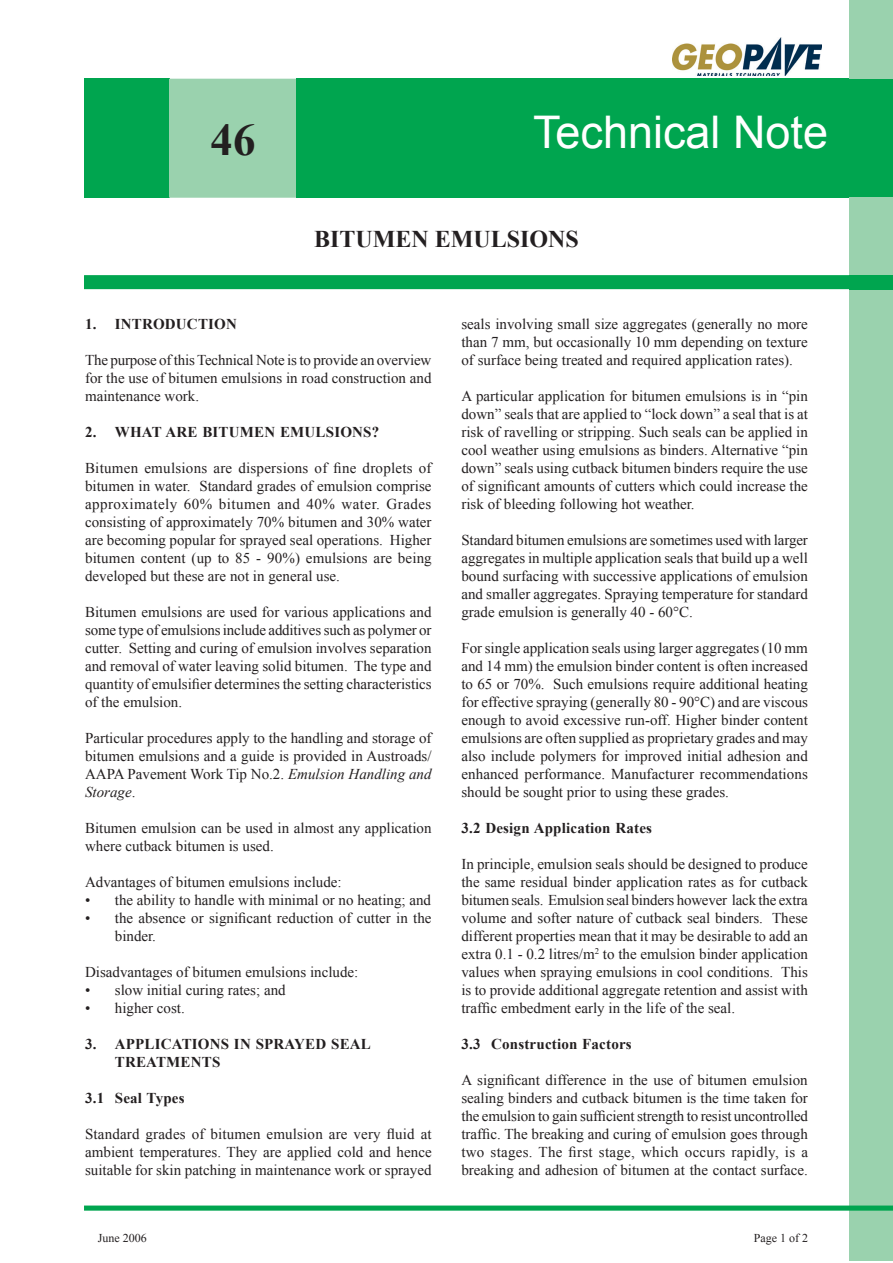
<style>
.page{position:relative;width:893px;height:1263px;background:#fff}
.page>*{position:absolute;margin:0;border:0;box-sizing:border-box;transform-origin:0 0}
.t1{font:45px "Arial";color:#fff}
.t2{font:700 45px "Times New Roman";color:#231f20}
.t3{font:700 24px "Times New Roman";color:#231f20}
.t4{font:15px/18px "Times New Roman";color:#231f20;text-align:justify}
.t5{font:700 15px/18px "Times New Roman";letter-spacing:.01em;color:#231f20}
.t6{font:12px "Times New Roman";color:#231f20}
.s1{font-style:italic}
</style>
<div class="page">
<div style="left:84px;top:79px;width:85px;height:119px;background:#00a54f"></div>
<div style="left:170px;top:79px;width:126px;height:118px;background:#9ad2ae"></div>
<div style="left:169px;top:79px;width:128px;height:119px;border:2px solid #9ad2ae"></div>
<div style="left:297px;top:79px;width:596px;height:119px;background:#00a54f"></div>
<svg style="left:84px;top:275px;width:765px;height:14px;background:#02a550"></svg>
<div style="left:849px;top:198px;width:44px;height:1063px;background:#9ad2ae"></div>
<svg style="left:84px;top:1205px;width:809px;height:5px;background:#1bae61"></svg>
<div style="left:849px;top:0;width:44px;height:79px;background:#9ad2ae"></div>
<div style="left:849px;top:275px;width:44px;height:14px;background:#00a54f"></div>
<img style="left:673px;top:38px;width:148px;height:38px">
<h1 class="t2" style="left:211px;top:108px;width:46px">46</h1>
<h1 class="t1" style="left:533px;top:102px;width:297px">Technical Note</h1>
<h2 class="t3" style="left:314px;top:222px;width:266px">BITUMEN EMULSIONS</h2>
<p class="t5" style="left:85px;top:315px;width:153px">1. INTRODUCTION</p>
<p class="t4" style="left:85px;top:351px;width:348px">The purpose of this Technical Note is to provide an overview for the use of bitumen emulsions in road construction and maintenance work.</p>
<p class="t5" style="left:85px;top:423px;width:296px">2. WHAT ARE BITUMEN EMULSIONS?</p>
<p class="t4" style="left:85px;top:459px;width:348px">Bitumen emulsions are dispersions of fine droplets of bitumen in water. Standard grades of emulsion comprise approximately 60% bitumen and 40% water. Grades consisting of approximately 70% bitumen and 30% water are becoming popular for sprayed seal operations. Higher bitumen content (up to 85 - 90%) emulsions are being developed but these are not in general use.</p>
<p class="t4" style="left:85px;top:603px;width:348px">Bitumen emulsions are used for various applications and some type of emulsions include additives such as polymer or cutter. Setting and curing of emulsion involves separation and removal of water leaving solid bitumen. The type and quantity of emulsifier determines the setting characteristics of the emulsion.</p>
<p class="t4" style="left:85px;top:729px;width:348px">Particular procedures apply to the handling and storage of bitumen emulsions and a guide is provided in Austroads/ AAPA Pavement Work Tip No.2. <span class="s1">Emulsion Handling and Storage</span>.</p>
<p class="t4" style="left:85px;top:819px;width:348px">Bitumen emulsion can be used in almost any application where cutback bitumen is used.</p>
<p class="t4" style="left:85px;top:873px;width:258px">Advantages of bitumen emulsions include:</p>
<p class="t4" style="left:85px;top:891px;width:348px">• the ability to handle with minimal or no heating; and</p>
<p class="t4" style="left:115px;top:909px;width:318px;text-indent:-30px">• the absence or significant reduction of cutter in the binder.</p>
<p class="t4" style="left:85px;top:963px;width:275px">Disadvantages of bitumen emulsions include:</p>
<p class="t4" style="left:85px;top:981px;width:202px">• slow initial curing rates; and</p>
<p class="t4" style="left:85px;top:999px;width:101px">• higher cost.</p>
<p class="t5" style="left:115px;top:1035px;width:258px;text-indent:-30px">3. APPLICATIONS IN SPRAYED SEAL<br>TREATMENTS</p>
<p class="t5" style="left:85px;top:1089px;width:101px">3.1 Seal Types</p>
<p class="t4" style="left:85px;top:1125px;width:348px">Standard grades of bitumen emulsion are very fluid at ambient temperatures. They are applied cold and hence suitable for skin patching in maintenance work or sprayed</p>
<p class="t4" style="left:461px;top:315px;width:348px">seals involving small size aggregates (generally no more than 7 mm, but occasionally 10 mm depending on texture of surface being treated and required application rates).</p>
<p class="t4" style="left:461px;top:387px;width:348px">A particular application for bitumen emulsions is in “pin down” seals that are applied to “lock down” a seal that is at risk of ravelling or stripping. Such seals can be applied in cool weather using emulsions as binders. Alternative “pin down” seals using cutback bitumen binders require the use of significant amounts of cutters which could increase the risk of bleeding following hot weather.</p>
<p class="t4" style="left:461px;top:531px;width:348px">Standard bitumen emulsions are sometimes used with larger aggregates in multiple application seals that build up a well bound surfacing with successive applications of emulsion and smaller aggregates. Spraying temperature for standard grade emulsion is generally 40 - 60°C.</p>
<p class="t4" style="left:461px;top:639px;width:348px">For single application seals using larger aggregates (10 mm and 14 mm) the emulsion binder content is often increased to 65 or 70%. Such emulsions require additional heating for effective spraying (generally 80 - 90°C) and are viscous enough to avoid excessive run-off. Higher binder content emulsions are often supplied as proprietary grades and may also include polymers for improved initial adhesion and enhanced performance. Manufacturer recommendations should be sought prior to using these grades.</p>
<p class="t5" style="left:461px;top:819px;width:192px">3.2 Design Application Rates</p>
<p class="t4" style="left:461px;top:855px;width:348px">In principle, emulsion seals should be designed to produce the same residual binder application rates as for cutback bitumen seals. Emulsion seal binders however lack the extra volume and softer nature of cutback seal binders. These different properties mean that it may be desirable to add an extra 0.1 - 0.2 litres/m<sup>2</sup> to the emulsion binder application values when spraying emulsions in cool conditions. This is to provide additional aggregate retention and assist with traffic embedment early in the life of the seal.</p>
<p class="t5" style="left:461px;top:1035px;width:172px">3.3 Construction Factors</p>
<p class="t4" style="left:461px;top:1071px;width:348px">A significant difference in the use of bitumen emulsion sealing binders and cutback bitumen is the time taken for the emulsion to gain sufficient strength to resist uncontrolled traffic. The breaking and curing of emulsion goes through two stages. The first stage, which occurs rapidly, is a breaking and adhesion of bitumen at the contact surface.</p>
<p class="t6" style="left:98px;top:1229px;width:50px">June 2006</p>
<p class="t6" style="left:754px;top:1229px;width:56px">Page 1 of 2</p>
</div>
